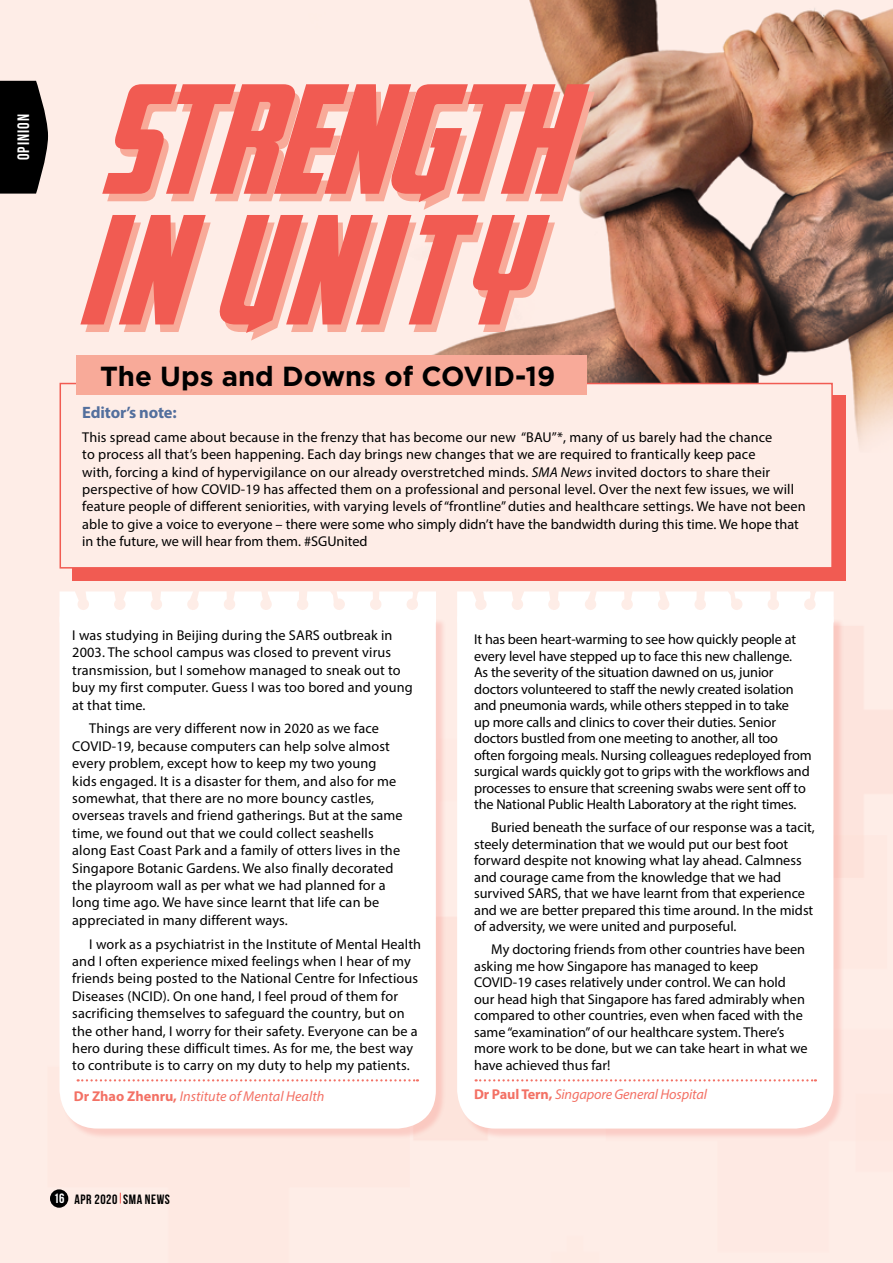
<style>
.page{position:relative;width:893px;height:1263px;background:#fff}
.page>*{position:absolute;margin:0;border:0;box-sizing:border-box;transform-origin:0 0}
.t1{font:700 150.6px/130.6px "Avengeance Heroic Avenger";color:#f15b52}
.t2{font:700 27.6px "Gotham";color:#000}
.t3{font:700 16.5px "Myriad Pro";letter-spacing:-.01em;color:#536f9d}
.t4{font:700 16.5px "Bebas Neue";letter-spacing:.065em;color:#fff}
.t5{font:14.25px/17.4px "Myriad Pro";letter-spacing:.005em;color:#000}
.t6{font:italic 14.25px "Myriad Pro";letter-spacing:-.005em;color:#f37165}
.t7{font:700 13.5px "Bebas Neue";letter-spacing:.04em;color:#000}
.s1{font-style:italic}
.s2{font-weight:700;font-style:normal}
.s3{font-weight:400;color:#fff}
.s4{font-weight:400}
</style>
<div class="page">
<img style="left:0;top:0;width:892px;height:1263px">
<div style="left:72px;top:395px;width:774px;height:186px;background:#f15b52"></div>
<div style="left:60px;top:383px;width:772px;height:185px;background:#feede7"></div>
<div style="left:60px;top:383px;width:773px;height:186px;border:2px solid #f15b52"></div>
<div style="left:61px;top:619px;width:385px;height:519px;background:#f15b52;opacity:.2"></div>
<svg style="left:60px;top:622px;width:376px;height:506px"></svg>
<div style="left:459px;top:619px;width:385px;height:519px;background:#f15b52;opacity:.2"></div>
<svg style="left:457px;top:622px;width:376px;height:506px"></svg>
<svg style="left:60px;top:591px;width:376px;height:31px"></svg>
<svg style="left:457px;top:591px;width:377px;height:31px"></svg>
<svg style="left:476px;top:1079px;width:340px;height:2px"></svg>
<svg style="left:78px;top:1079px;width:340px;height:2px"></svg>
<div style="left:77px;top:355px;width:510px;height:39px;background:#f8aa99"></div>
<div style="left:50px;top:1189px;width:18px;height:19px;background:#000;border-radius:50%"></div>
<svg style="left:0;top:81px;width:48px;height:113px;background:#1a1817"></svg>
<hr style="left:892px;top:0;width:1px;height:1263px;background:#000">
<p class="t4" style="left:14px;top:160px;width:48px;rotate:-90deg">OPINION</p>
<h1 class="t1" style="left:77px;top:76px;width:486px">STRENGTH<br>IN UNITY</h1>
<h2 class="t2" style="left:100px;top:358px;width:457px">The Ups and Downs of COVID-19</h2>
<p class="t3" style="left:82px;top:402px;width:96px">Editor’s note:</p>
<p class="t5" style="left:82px;top:428px;width:725px">This spread came about because in the frenzy that has become our new “BAU”*, many of us barely had the chance<br>to process all that’s been happening. Each day brings new changes that we are required to frantically keep pace<br>with, forcing a kind of hypervigilance on our already overstretched minds. <span class="s1">SMA News</span> invited doctors to share their perspective of how COVID-19 has affected them on a professional and personal level. Over the next few issues, we will feature people of different seniorities, with varying levels of “frontline” duties and healthcare settings. We have not been able to give a voice to everyone – there were some who simply didn’t have the bandwidth during this time. We hope that in the future, we will hear from them. #SGUnited</p>
<p class="t5" style="left:72px;top:626px;width:342px">I was studying in Beijing during the SARS outbreak in 2003. The school campus was closed to prevent virus transmission, but I somehow managed to sneak out to buy my first computer. Guess I was too bored and young at that time.</p>
<p class="t5" style="left:72px;top:720px;width:332px;text-indent:17px">Things are very different now in 2020 as we face COVID-19, because computers can help solve almost every problem, except how to keep my two young kids engaged. It is a disaster for them, and also for me somewhat, that there are no more bouncy castles, overseas travels and friend gatherings. But at the same time, we found out that we could collect seashells along East Coast Park and a family of otters lives in the Singapore Botanic Gardens. We also finally decorated the playroom wall as per what we had planned for a long time ago. We have since learnt that life can be appreciated in many different ways.</p>
<p class="t5" style="left:72px;top:935px;width:350px;text-indent:17px">I work as a psychiatrist in the Institute of Mental Health and I often experience mixed feelings when I hear of my friends being posted to the National Centre for Infectious Diseases (NCID). On one hand, I feel proud of them for sacrificing themselves to safeguard the country, but on the other hand, I worry for their safety. Everyone can be a hero during these difficult times. As for me, the best way to contribute is to carry on my duty to help my patients.</p>
<p class="t6" style="left:74px;top:1087px;width:252px"><span class="s2">Dr Zhao Zhenru,</span> Institute of Mental Health</p>
<p class="t5" style="left:474px;top:631px;width:339px;line-height:16.5px">It has been heart-warming to see how quickly people at every level have stepped up to face this new challenge.<br>As the severity of the situation dawned on us, junior doctors volunteered to staff the newly created isolation and pneumonia wards, while others stepped in to take<br>up more calls and clinics to cover their duties. Senior doctors bustled from one meeting to another, all too often forgoing meals. Nursing colleagues redeployed from surgical wards quickly got to grips with the workflows and processes to ensure that screening swabs were sent off to the National Public Health Laboratory at the right times.</p>
<p class="t5" style="left:474px;top:819px;width:342px;line-height:16.5px;text-indent:17px">Buried beneath the surface of our response was a tacit, steely determination that we would put our best foot forward despite not knowing what lay ahead. Calmness and courage came from the knowledge that we had survived SARS, that we have learnt from that experience and we are better prepared this time around. In the midst of adversity, we were united and purposeful.</p>
<p class="t5" style="left:474px;top:941px;width:335px;line-height:16.5px;text-indent:17px">My doctoring friends from other countries have been asking me how Singapore has managed to keep COVID-19 cases relatively under control. We can hold our head high that Singapore has fared admirably when compared to other countries, even when faced with the same “examination” of our healthcare system. There’s more work to be done, but we can take heart in what we have achieved thus far!</p>
<p class="t6" style="left:474px;top:1085px;width:234px"><span class="s2">Dr Paul Tern,</span> Singapore General Hospital</p>
<p class="t7" style="left:54px;top:1191px;width:118px"><span class="s3">16</span> APR 2020 <span class="s4">SMA NEWS</span></p>
</div>
